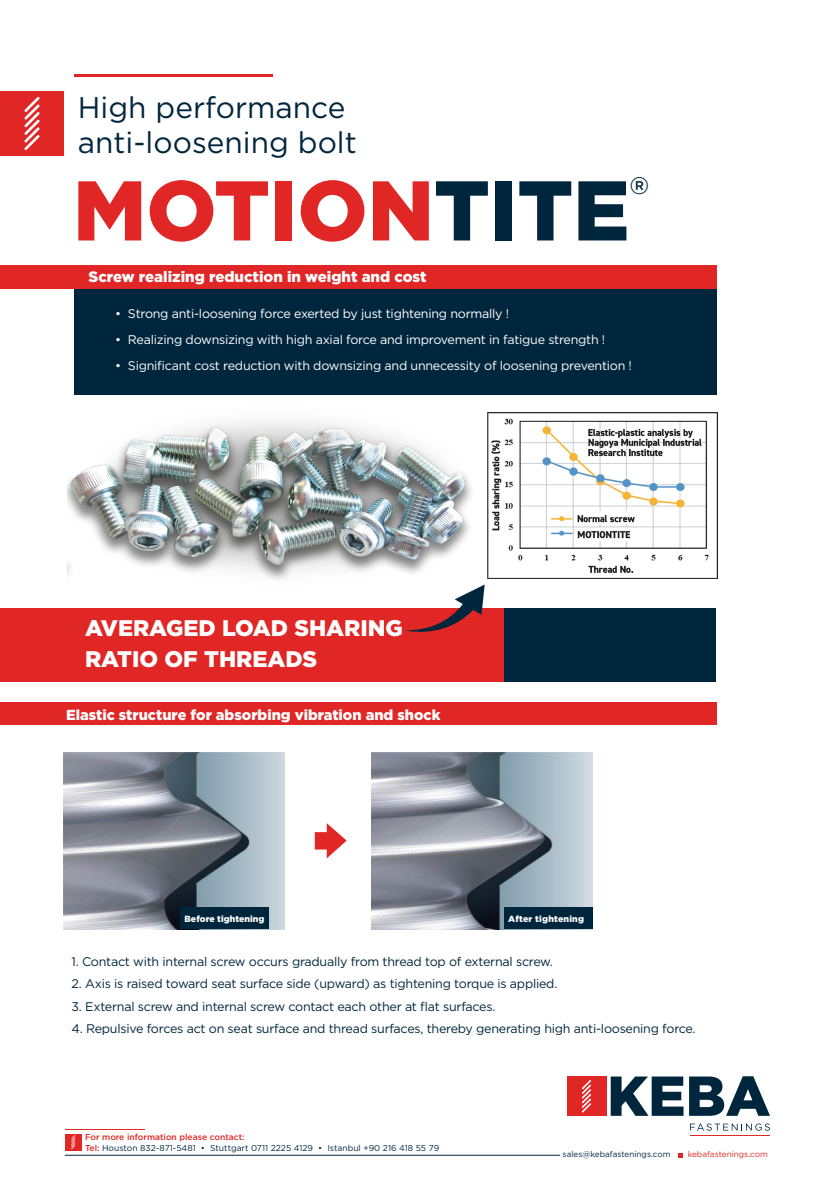
<style>
.page{position:relative;width:833px;height:1188px;background:#fff}
.page>*{position:absolute;margin:0;border:0;box-sizing:border-box;transform-origin:0 0}
.t1{font:900 84.5px "Gotham";color:#e12726}
.t2{font:29.88px/35.8px "Gotham";color:#00263d}
.t3{font:900 22.62px/30.2px "Gotham";color:#fff}
.t4{font:900 15px "Gotham";color:#fff}
.t5{font:900 14.5px "Gotham";color:#fff}
.t6{font:12.5px "Gotham";letter-spacing:-.02em;color:#00263d}
.t7{font:12.5px "Gotham";letter-spacing:-.02em;color:#fff}
.t8{font:900 8.88px "Gotham";color:#fff}
.t9{font:900 8.88px "Gotham";letter-spacing:.02em;color:#fff}
.t10{font:8.5px/11.5px "Gotham";color:#00263d}
.t11{font:8.12px "Gotham";color:#00263d}
.t12{font:8.12px "Gotham";color:#e12726}
.s1{color:#00263d}
.s2{font-weight:500;color:#e12726}
</style>
<div class="page">
<hr style="left:74px;top:74px;width:198px;height:2px;background:#e12726">
<svg style="left:610px;top:1076px;width:73px;height:39px"></svg>
<svg style="left:689px;top:1076px;width:81px;height:39px"></svg>
<div style="left:567px;top:1076px;width:39px;height:39px;background:#e12726"></div>
<svg style="left:582px;top:1080px;width:9px;height:32px"></svg>
<hr style="left:690px;top:1135px;width:80px;height:1px;background:#e12726">
<svg style="left:690px;top:1123px;width:80px;height:7px"></svg>
<hr style="left:65px;top:1154px;width:495px;height:1px;background:#00263d">
<div style="left:65px;top:1133px;width:17px;height:17px;background:#e12726"></div>
<svg style="left:71px;top:1135px;width:4px;height:13px"></svg>
<hr style="left:65px;top:1128px;width:80px;height:1px;background:#e12726">
<svg style="left:678px;top:1153px;width:5px;height:3px"></svg>
<div style="left:0;top:91px;width:64px;height:64px;background:#e12726"></div>
<svg style="left:24px;top:97px;width:16px;height:53px"></svg>
<img style="left:68px;top:421px;width:403px;height:159px">
<div style="left:74px;top:288px;width:642px;height:107px;background:#00263d"></div>
<div style="left:0;top:265px;width:716px;height:23px;background:#e12726"></div>
<div style="left:0;top:702px;width:716px;height:22px;background:#e12726"></div>
<div style="left:0;top:607px;width:508px;height:74px;background:#e12726"></div>
<img style="left:64px;top:752px;width:221px;height:176px">
<img style="left:371px;top:752px;width:221px;height:176px">
<div style="left:180px;top:906px;width:89px;height:22px;background:#00263d"></div>
<div style="left:504px;top:906px;width:88px;height:22px;background:#00263d"></div>
<svg style="left:315px;top:823px;width:32px;height:35px"></svg>
<div style="left:504px;top:607px;width:211px;height:74px;background:#00263d"></div>
<img style="left:487px;top:412px;width:230px;height:166px">
<svg style="left:404px;top:584px;width:81px;height:48px"></svg>
<h2 class="t2" style="left:78px;top:88px;width:280px">High performance anti-loosening bolt</h2>
<h1 class="t1" style="left:73px;top:152px;width:578px">MOTION<span class="s1">TITE</span><sup>®</sup></h1>
<p class="t4" style="left:89px;top:266px;width:339px">Screw realizing reduction in weight and cost</p>
<p class="t7" style="left:115px;top:305px;width:395px">• Strong anti-loosening force exerted by just tightening normally !</p>
<p class="t7" style="left:115px;top:331px;width:491px">• Realizing downsizing with high axial force and improvement in fatigue strength !</p>
<p class="t7" style="left:115px;top:357px;width:518px">• Significant cost reduction with downsizing and unnecessity of loosening prevention !</p>
<h3 class="t3" style="left:85px;top:612px;width:319px">AVERAGED LOAD SHARING<br>RATIO OF THREADS</h3>
<p class="t5" style="left:66px;top:705px;width:376px">Elastic structure for absorbing vibration and shock</p>
<p class="t8" style="left:185px;top:912px;width:81px">Before tightening</p>
<p class="t9" style="left:508px;top:912px;width:77px">After tightening</p>
<p class="t6" style="left:72px;top:953px;width:483px">1. Contact with internal screw occurs gradually from thread top of external screw.</p>
<p class="t6" style="left:72px;top:975px;width:487px">2. Axis is raised toward seat surface side (upward) as tightening torque is applied.</p>
<p class="t6" style="left:72px;top:997px;width:425px">3. External screw and internal screw contact each other at flat surfaces.</p>
<p class="t6" style="left:72px;top:1019px;width:625px">4. Repulsive forces act on seat surface and thread surfaces, thereby generating high anti-loosening force.</p>
<p class="t10" style="left:85px;top:1130px;width:356px"><span class="s2">For more information please contact:<br>Tel:</span> Houston 832-871-5481 • Stuttgart 0711 2225 4129 • Istanbul +90 216 418 55 79</p>
<p class="t11" style="left:562px;top:1148px;width:109px">sales@kebafastenings.com</p>
<p class="t12" style="left:687px;top:1148px;width:82px">kebafastenings.com</p>
</div>
